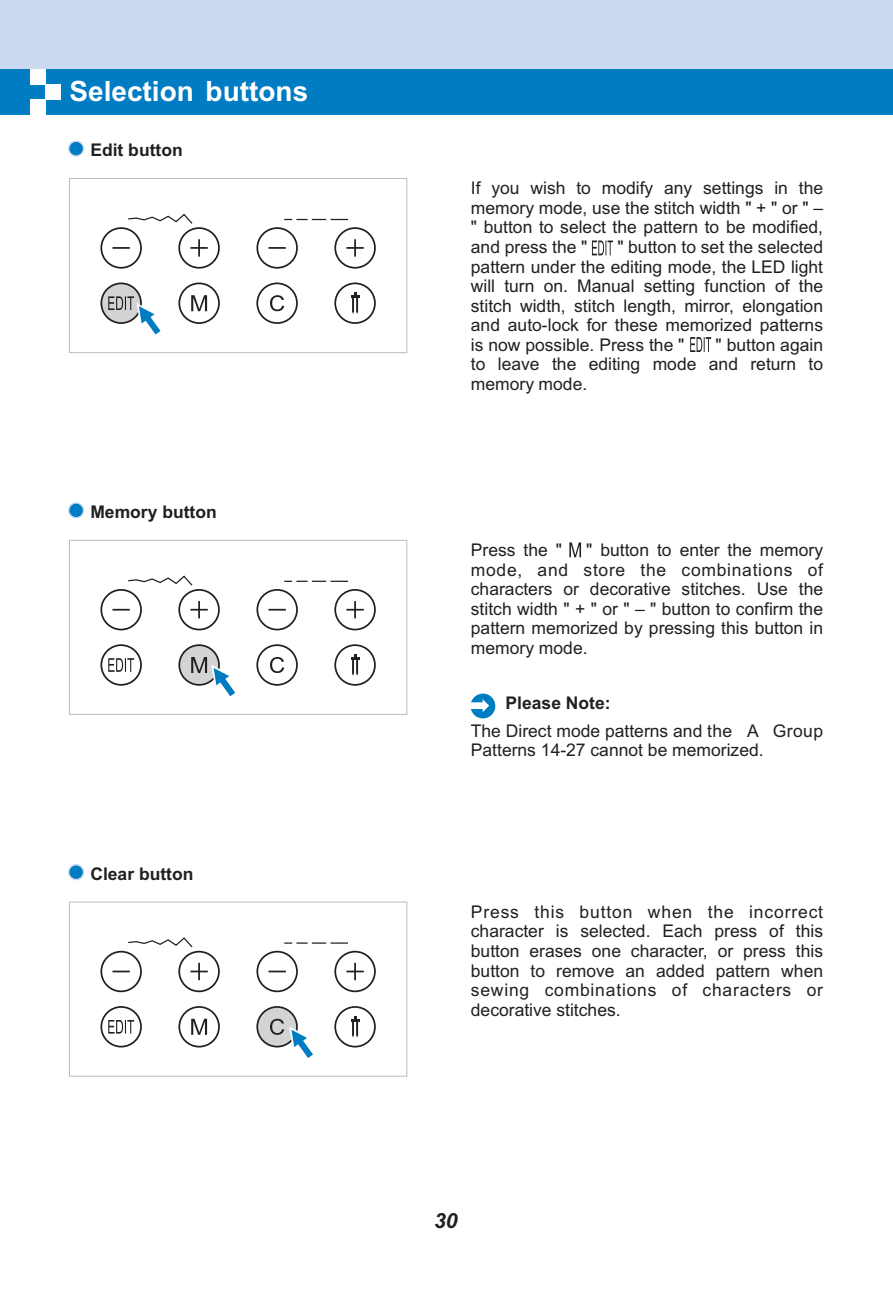
<style>
.page{position:relative;width:893px;height:1290px;background:#fff}
.page>*{position:absolute;margin:0;border:0;box-sizing:border-box;transform-origin:0 0}
.t1{font:700 28px "Arial";color:#fff}
.t2{font:italic 700 21px "Arial";color:#231f20}
.t3{font:17.5px/19.6px "Arial";color:#231f20;text-align:justify}
.t4{font:700 17.5px "Arial";color:#231f20}
.t5{font:17.5px "P Ming Li U";color:#231f20}
.s1{font-family:"P Ming Li U"}
</style>
<div class="page">
<svg style="left:592px;top:240px;width:21px;height:15px"></svg>
<svg style="left:690px;top:337px;width:21px;height:15px"></svg>
<svg style="left:569px;top:542px;width:12px;height:15px"></svg>
<div style="left:0;top:0;width:893px;height:114px;background:#cbdaf0"></div>
<div style="left:0;top:69px;width:893px;height:45px;background:#007cc2"></div>
<div style="left:30px;top:69px;width:15px;height:15px;background:#fff"></div>
<div style="left:30px;top:99px;width:15px;height:15px;background:#fff"></div>
<div style="left:45px;top:84px;width:15px;height:15px;background:#fff"></div>
<svg style="left:256px;top:1006px;width:42px;height:41px"></svg>
<div style="left:334px;top:1006px;width:42px;height:41px;border:2px solid #231f20;border-radius:50%"></div>
<div style="left:69px;top:902px;width:338px;height:174px;border:1px solid #bbbdc0"></div>
<svg style="left:351px;top:1016px;width:8px;height:21px"></svg>
<svg style="left:268px;top:970px;width:18px;height:2px"></svg>
<svg style="left:346px;top:963px;width:18px;height:17px"></svg>
<svg style="left:284px;top:942px;width:64px;height:2px"></svg>
<svg style="left:128px;top:937px;width:65px;height:11px"></svg>
<svg style="left:112px;top:970px;width:18px;height:2px"></svg>
<svg style="left:190px;top:963px;width:18px;height:17px"></svg>
<svg style="left:191px;top:1019px;width:16px;height:16px"></svg>
<svg style="left:108px;top:1020px;width:26px;height:13px"></svg>
<svg style="left:270px;top:1019px;width:43px;height:39px"></svg>
<div style="left:100px;top:951px;width:42px;height:41px;border:2px solid #231f20;border-radius:50%"></div>
<div style="left:178px;top:951px;width:42px;height:41px;border:2px solid #231f20;border-radius:50%"></div>
<div style="left:256px;top:951px;width:42px;height:41px;border:2px solid #231f20;border-radius:50%"></div>
<div style="left:334px;top:951px;width:42px;height:41px;border:2px solid #231f20;border-radius:50%"></div>
<div style="left:100px;top:1006px;width:42px;height:41px;border:2px solid #231f20;border-radius:50%"></div>
<div style="left:178px;top:1006px;width:42px;height:41px;border:2px solid #231f20;border-radius:50%"></div>
<svg style="left:178px;top:644px;width:42px;height:42px"></svg>
<div style="left:334px;top:644px;width:42px;height:42px;border:2px solid #231f20;border-radius:50%"></div>
<div style="left:69px;top:540px;width:338px;height:174px;border:1px solid #bbbdc0"></div>
<svg style="left:351px;top:654px;width:8px;height:22px"></svg>
<svg style="left:268px;top:609px;width:18px;height:1px"></svg>
<svg style="left:346px;top:601px;width:18px;height:17px"></svg>
<svg style="left:284px;top:581px;width:64px;height:1px"></svg>
<svg style="left:128px;top:575px;width:65px;height:11px"></svg>
<svg style="left:112px;top:609px;width:18px;height:1px"></svg>
<svg style="left:190px;top:601px;width:18px;height:17px"></svg>
<svg style="left:270px;top:657px;width:14px;height:16px"></svg>
<svg style="left:108px;top:658px;width:26px;height:14px"></svg>
<svg style="left:191px;top:657px;width:45px;height:40px"></svg>
<div style="left:100px;top:589px;width:42px;height:41px;border:2px solid #231f20;border-radius:50%"></div>
<div style="left:178px;top:589px;width:42px;height:41px;border:2px solid #231f20;border-radius:50%"></div>
<div style="left:256px;top:589px;width:42px;height:41px;border:2px solid #231f20;border-radius:50%"></div>
<div style="left:334px;top:589px;width:42px;height:41px;border:2px solid #231f20;border-radius:50%"></div>
<div style="left:100px;top:644px;width:42px;height:42px;border:2px solid #231f20;border-radius:50%"></div>
<div style="left:256px;top:644px;width:42px;height:42px;border:2px solid #231f20;border-radius:50%"></div>
<svg style="left:100px;top:282px;width:42px;height:42px"></svg>
<div style="left:334px;top:282px;width:42px;height:42px;border:2px solid #231f20;border-radius:50%"></div>
<div style="left:69px;top:178px;width:338px;height:175px;border:1px solid #bbbdc0"></div>
<svg style="left:351px;top:292px;width:8px;height:22px"></svg>
<svg style="left:268px;top:247px;width:18px;height:2px"></svg>
<svg style="left:346px;top:239px;width:18px;height:18px"></svg>
<svg style="left:284px;top:219px;width:64px;height:1px"></svg>
<svg style="left:128px;top:213px;width:65px;height:11px"></svg>
<svg style="left:112px;top:247px;width:18px;height:2px"></svg>
<svg style="left:190px;top:239px;width:18px;height:18px"></svg>
<svg style="left:191px;top:295px;width:16px;height:16px"></svg>
<svg style="left:270px;top:295px;width:14px;height:16px"></svg>
<svg style="left:108px;top:296px;width:53px;height:39px"></svg>
<div style="left:100px;top:227px;width:42px;height:42px;border:2px solid #231f20;border-radius:50%"></div>
<div style="left:178px;top:227px;width:42px;height:42px;border:2px solid #231f20;border-radius:50%"></div>
<div style="left:256px;top:227px;width:42px;height:42px;border:2px solid #231f20;border-radius:50%"></div>
<div style="left:334px;top:227px;width:42px;height:42px;border:2px solid #231f20;border-radius:50%"></div>
<div style="left:178px;top:282px;width:42px;height:42px;border:2px solid #231f20;border-radius:50%"></div>
<div style="left:256px;top:282px;width:42px;height:42px;border:2px solid #231f20;border-radius:50%"></div>
<svg style="left:68px;top:140px;width:17px;height:17px"></svg>
<svg style="left:68px;top:502px;width:17px;height:17px"></svg>
<svg style="left:68px;top:864px;width:17px;height:17px"></svg>
<svg style="left:471px;top:693px;width:24px;height:25px"></svg>
<h1 class="t1" style="left:69px;top:81px;width:240px">Selection buttons</h1>
<p class="t4" style="left:90px;top:144px;width:94px">Edit button</p>
<p class="t4" style="left:90px;top:505px;width:128px">Memory button</p>
<p class="t4" style="left:90px;top:867px;width:105px">Clear button</p>
<p class="t3" style="left:471px;top:180px;width:354px">If you wish to modify any settings in the memory mode, use the stitch width " + " or " <span class="s1">– </span>" button to select the pattern to be modified, and press the "</p>
<p class="t3" style="left:471px;top:239px;width:354px;text-indent:146px">" button to set the selected pattern under the editing mode, the LED light will turn on. Manual setting function of the stitch width, stitch length, mirror, elongation and auto-lock for these memorized patterns is now possible. Press the "</p>
<p class="t3" style="left:471px;top:336px;width:354px;text-indent:245px">" button again to leave the editing mode and return to memory mode.</p>
<p class="t3" style="left:471px;top:542px;width:354px;text-indent:115px">" button to enter the memory mode, and store the combinations of characters or decorative stitches. Use the stitch width " + " or " " button to confirm the pattern memorized by pressing this button in memory mode.</p>
<p class="t3" style="left:471px;top:542px;width:93px">Press the "</p>
<p class="t5" style="left:635px;top:598px;width:11px">–</p>
<p class="t4" style="left:506px;top:697px;width:107px">Please Note:</p>
<p class="t3" style="left:471px;top:722px;width:294px">The Direct mode patterns and the<br>Patterns 14-27 cannot be memorized.</p>
<p class="t3" style="left:747px;top:722px;width:77px">A Group</p>
<p class="t3" style="left:471px;top:904px;width:354px">Press this button when the incorrect character is selected. Each press of this button erases one character, or press this button to remove an added pattern when sewing combinations of characters or decorative stitches.</p>
<p class="t2" style="left:434px;top:1208px;width:25px">30</p>
</div>
